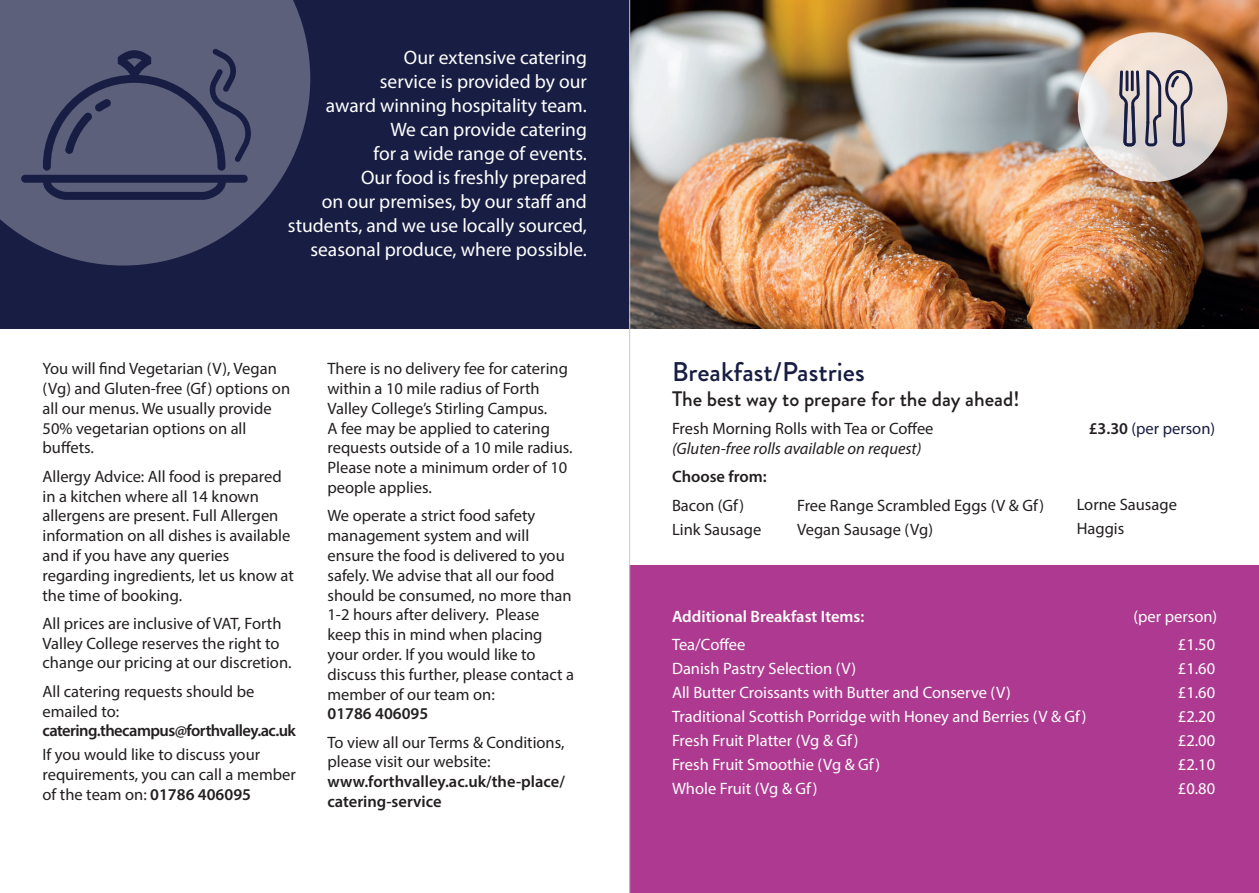
<style>
.page{position:relative;width:1259px;height:893px;background:#fff}
.page>*{position:absolute;margin:0;border:0;box-sizing:border-box;transform-origin:0 0}
.t1{font:500 27px "Brandon Grotesque";color:#181d43}
.t2{font:500 21px "Brandon Grotesque";color:#231f20}
.t3{font:19.5px/24px "Myriad Pro";color:#fff;text-align:right}
.t4{font:16.5px/19.8px "Myriad Pro";color:#231f20}
.t5{font:16.5px "Myriad Pro";color:#fff}
.t6{font:600 16.5px/19.8px "Myriad Pro";color:#231f20}
.t7{font:italic 16.5px "Myriad Pro";color:#231f20}
.t8{font:600 16.5px "Myriad Pro";letter-spacing:-.035em;color:#231f20}
.t9{font:600 16.5px "Myriad Pro";color:#fff}
.t10{font:16.5px "Myriad Pro";color:#181d43}
.s1{font-weight:600}
.s2{font-weight:600;color:#231f20}
</style>
<div class="page">
<div style="left:629px;top:566px;width:630px;height:327px;background:#ad3a90"></div>
<div style="left:0;top:0;width:629px;height:329px;background:#181d43"></div>
<svg style="left:0;top:0;width:310px;height:266px;fill:#5c607b"></svg>
<svg style="left:43px;top:183px;width:183px;height:17px"></svg>
<div style="left:21px;top:175px;width:227px;height:8px;background:#181d43;border-radius:4px"></div>
<svg style="left:43px;top:48px;width:212px;height:123px"></svg>
<img style="left:630px;top:0;width:629px;height:329px">
<svg style="left:1077px;top:32px;width:150px;height:150px"></svg>
<svg style="left:1119px;top:70px;width:20px;height:76px"></svg>
<hr style="left:1125px;top:70px;width:3px;height:21px;background:#181d43">
<hr style="left:1130px;top:70px;width:3px;height:21px;background:#181d43">
<svg style="left:1145px;top:70px;width:48px;height:76px"></svg>
<hr style="left:629px;top:0;width:1px;height:893px;background:#c7c8ca">
<p class="t3" style="left:288px;top:45px;width:300px">Our extensive catering<br>service is provided by our<br>award winning hospitality team.<br>We can provide catering<br>for a wide range of events.<br>Our food is freshly prepared<br>on our premises, by our staff and students, and we use locally sourced, seasonal produce, where possible.</p>
<p class="t4" style="left:43px;top:359px;width:249px">You will find Vegetarian (V), Vegan (Vg) and Gluten-free (Gf) options on all our menus. We usually provide<br>50% vegetarian options on all buffets.</p>
<p class="t4" style="left:43px;top:466px;width:253px">Allergy Advice: All food is prepared in a kitchen where all 14 known allergens are present. Full Allergen information on all dishes is available and if you have any queries regarding ingredients, let us know at the time of booking.</p>
<p class="t4" style="left:43px;top:613px;width:250px">All prices are inclusive of VAT, Forth<br>Valley College reserves the right to change our pricing at our discretion.</p>
<p class="t4" style="left:43px;top:681px;width:213px">All catering requests should be emailed to:</p>
<p class="t8" style="left:43px;top:720px;width:255px">catering.thecampus@forthvalley.ac.uk</p>
<p class="t4" style="left:43px;top:745px;width:255px">If you would like to discuss your requirements, you can call a member of the team on: <span class="s1">01786 406095</span></p>
<p class="t4" style="left:327px;top:359px;width:247px">There is no delivery fee for catering within a 10 mile radius of Forth<br>Valley College’s Stirling Campus.<br>A fee may be applied to catering requests outside of a 10 mile radius.<br>Please note a minimum order of 10 people applies.</p>
<p class="t4" style="left:327px;top:506px;width:248px">We operate a strict food safety management system and will ensure the food is delivered to you safely. We advise that all our food should be consumed, no more than<br>1-2 hours after delivery. Please keep this in mind when placing your order. If you would like to discuss this further, please contact a member of our team on:</p>
<p class="t6" style="left:327px;top:703px;width:102px">01786 406095</p>
<p class="t4" style="left:327px;top:732px;width:239px">To view all our Terms &amp; Conditions, please visit our website:</p>
<p class="t6" style="left:327px;top:771px;width:239px">www.forthvalley.ac.uk/the-place/ catering-service</p>
<h1 class="t1" style="left:672px;top:353px;width:194px">Breakfast/Pastries</h1>
<p class="t2" style="left:672px;top:384px;width:349px">The best way to prepare for the day ahead!</p>
<p class="t4" style="left:672px;top:419px;width:263px">Fresh Morning Rolls with Tea or Coffee</p>
<p class="t10" style="left:1088px;top:419px;width:128px"><span class="s2">£3.30</span> (per person)</p>
<p class="t7" style="left:672px;top:438px;width:251px">(Gluten-free rolls available on request)</p>
<p class="t6" style="left:672px;top:466px;width:96px">Choose from:</p>
<p class="t4" style="left:672px;top:493px;width:91px;line-height:24px">Bacon (Gf)<br>Link Sausage</p>
<p class="t4" style="left:1076px;top:492px;width:102px;line-height:24px">Lorne Sausage<br>Haggis</p>
<p class="t4" style="left:797px;top:493px;width:249px;line-height:24px">Free Range Scrambled Eggs (V &amp; Gf)<br>Vegan Sausage (Vg)</p>
<p class="t9" style="left:672px;top:605px;width:194px">Additional Breakfast Items:</p>
<p class="t5" style="left:1133px;top:606px;width:85px">(per person)</p>
<p class="t5" style="left:672px;top:634px;width:75px">Tea/Coffee</p>
<p class="t5" style="left:1178px;top:634px;width:39px">£1.50</p>
<p class="t5" style="left:672px;top:658px;width:186px">Danish Pastry Selection (V)</p>
<p class="t5" style="left:1178px;top:658px;width:39px">£1.60</p>
<p class="t5" style="left:672px;top:682px;width:340px">All Butter Croissants with Butter and Conserve (V)</p>
<p class="t5" style="left:1178px;top:682px;width:39px">£1.60</p>
<p class="t5" style="left:672px;top:706px;width:416px">Traditional Scottish Porridge with Honey and Berries (V &amp; Gf)</p>
<p class="t5" style="left:1178px;top:706px;width:39px">£2.20</p>
<p class="t5" style="left:672px;top:730px;width:188px">Fresh Fruit Platter (Vg &amp; Gf)</p>
<p class="t5" style="left:1178px;top:730px;width:39px">£2.00</p>
<p class="t5" style="left:672px;top:754px;width:210px">Fresh Fruit Smoothie (Vg &amp; Gf)</p>
<p class="t5" style="left:1178px;top:754px;width:39px">£2.10</p>
<p class="t5" style="left:672px;top:778px;width:147px">Whole Fruit (Vg &amp; Gf)</p>
<p class="t5" style="left:1178px;top:778px;width:39px">£0.80</p>
</div>
